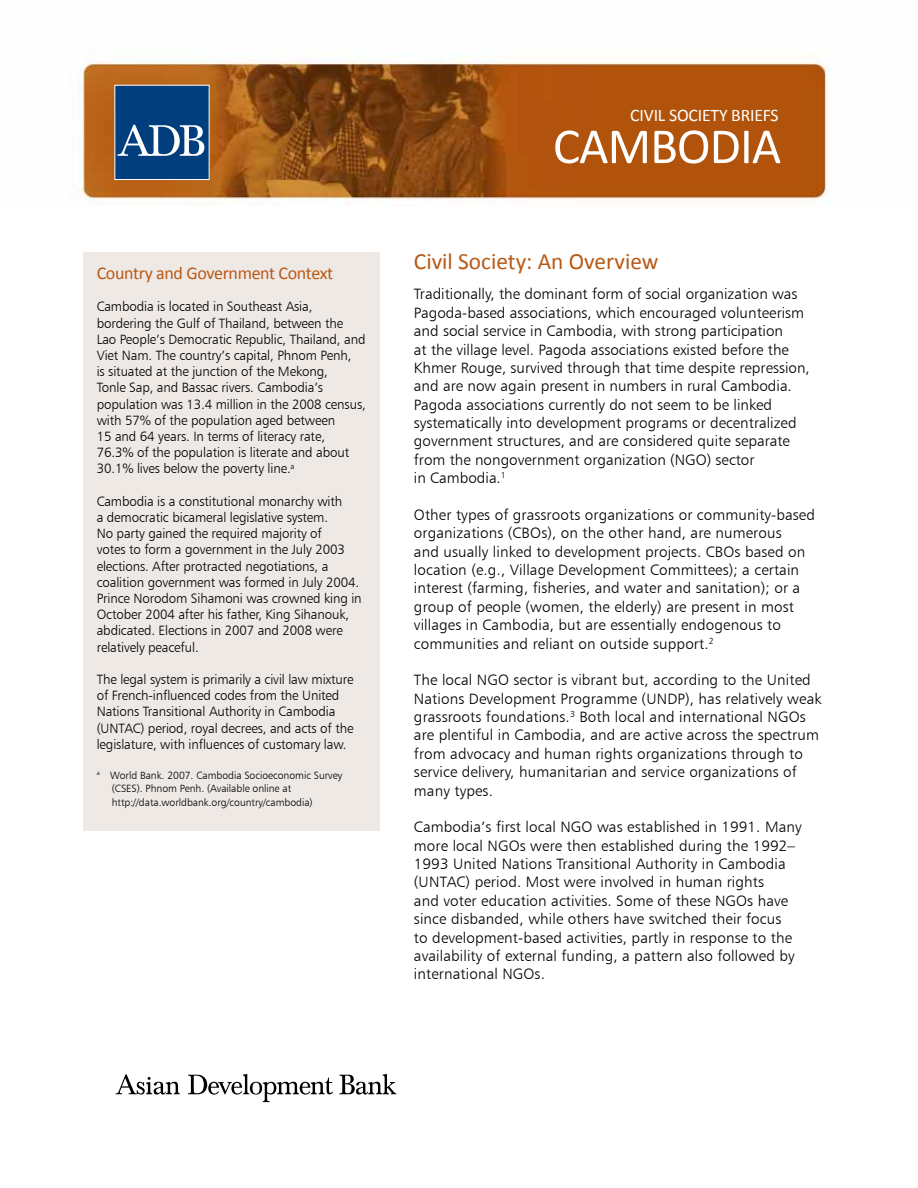
<style>
.page{position:relative;width:918px;height:1188px;background:#fff}
.page>*{position:absolute;margin:0;border:0;box-sizing:border-box;transform-origin:0 0}
.t1{font:51px "Calibri";letter-spacing:-.02em;color:#fff}
.t2{font:23.25px "Calibri";color:#b95915}
.t3{font:18px "Calibri";letter-spacing:-.02em;color:#b95915}
.t4{font:17.7px "Calibri";letter-spacing:-.01em;color:#fff}
.t5{font:15px/18.3px "Humanist 777 BT Light B";letter-spacing:.005em;color:#000}
.t6{font:13.5px/16.2px "Humanist 777 BT Light B";letter-spacing:-.01em;color:#000}
.t7{font:10.5px/13.5px "Humanist 777 BT Light B";letter-spacing:-.005em;color:#000}
</style>
<div class="page">
<img style="left:69px;top:50px;width:760px;height:156px">
<div style="left:83px;top:252px;width:296px;height:578px;background:#efe9e5"></div>
<svg style="left:114px;top:84px;width:96px;height:96px;background:#26598e"></svg>
<svg style="left:116px;top:1074px;width:280px;height:28px"></svg>
<p class="t3" style="left:97px;top:262px;width:238px">Country and Government Context</p>
<p class="t6" style="left:97px;top:298px;width:271px">Cambodia is located in Southeast Asia, bordering the Gulf of Thailand, between the Lao People’s Democratic Republic, Thailand, and Viet Nam. The country’s capital, Phnom Penh,<br>is situated at the junction of the Mekong,<br>Tonle Sap, and Bassac rivers. Cambodia’s population was 13.4 million in the 2008 census, with 57% of the population aged between<br>15 and 64 years. In terms of literacy rate,<br>76.3% of the population is literate and about 30.1% lives below the poverty line.<sup>a</sup></p>
<p class="t6" style="left:97px;top:493px;width:267px">Cambodia is a constitutional monarchy with<br>a democratic bicameral legislative system.<br>No party gained the required majority of<br>votes to form a government in the July 2003 elections. After protracted negotiations, a coalition government was formed in July 2004.<br>Prince Norodom Sihamoni was crowned king in October 2004 after his father, King Sihanouk, abdicated. Elections in 2007 and 2008 were relatively peaceful.</p>
<p class="t6" style="left:97px;top:671px;width:258px">The legal system is primarily a civil law mixture of French-influenced codes from the United Nations Transitional Authority in Cambodia (UNTAC) period, royal decrees, and acts of the legislature, with influences of customary law.</p>
<p class="t7" style="left:112px;top:768px;width:232px;text-indent:-15px"><sup>a</sup> World Bank. 2007. Cambodia Socioeconomic Survey (CSES). Phnom Penh. (Available online at http://data.worldbank.org/country/cambodia)</p>
<p class="t4" style="left:630px;top:105px;width:150px">CIVIL SOCIETY BRIEFS</p>
<h1 class="t1" style="left:553px;top:115px;width:230px">CAMBODIA</h1>
<h2 class="t2" style="left:414px;top:247px;width:246px">Civil Society: An Overview</h2>
<p class="t5" style="left:414px;top:285px;width:397px">Traditionally, the dominant form of social organization was Pagoda-based associations, which encouraged volunteerism and social service in Cambodia, with strong participation<br>at the village level. Pagoda associations existed before the Khmer Rouge, survived through that time despite repression, and are now again present in numbers in rural Cambodia.<br>Pagoda associations currently do not seem to be linked systematically into development programs or decentralized government structures, and are considered quite separate from the nongovernment organization (NGO) sector<br>in Cambodia.<sup>1</sup></p>
<p class="t5" style="left:414px;top:505px;width:403px">Other types of grassroots organizations or community-based organizations (CBOs), on the other hand, are numerous<br>and usually linked to development projects. CBOs based on location (e.g., Village Development Committees); a certain interest (farming, fisheries, and water and sanitation); or a group of people (women, the elderly) are present in most villages in Cambodia, but are essentially endogenous to communities and reliant on outside support.<sup>2</sup></p>
<p class="t5" style="left:414px;top:671px;width:409px">The local NGO sector is vibrant but, according to the United Nations Development Programme (UNDP), has relatively weak grassroots foundations.<sup>3</sup> Both local and international NGOs are plentiful in Cambodia, and are active across the spectrum from advocacy and human rights organizations through to service delivery, humanitarian and service organizations of many types.</p>
<p class="t5" style="left:414px;top:818px;width:389px">Cambodia’s first local NGO was established in 1991. Many more local NGOs were then established during the 1992– 1993 United Nations Transitional Authority in Cambodia (UNTAC) period. Most were involved in human rights<br>and voter education activities. Some of these NGOs have since disbanded, while others have switched their focus<br>to development-based activities, partly in response to the availability of external funding, a pattern also followed by international NGOs.</p>
</div>
